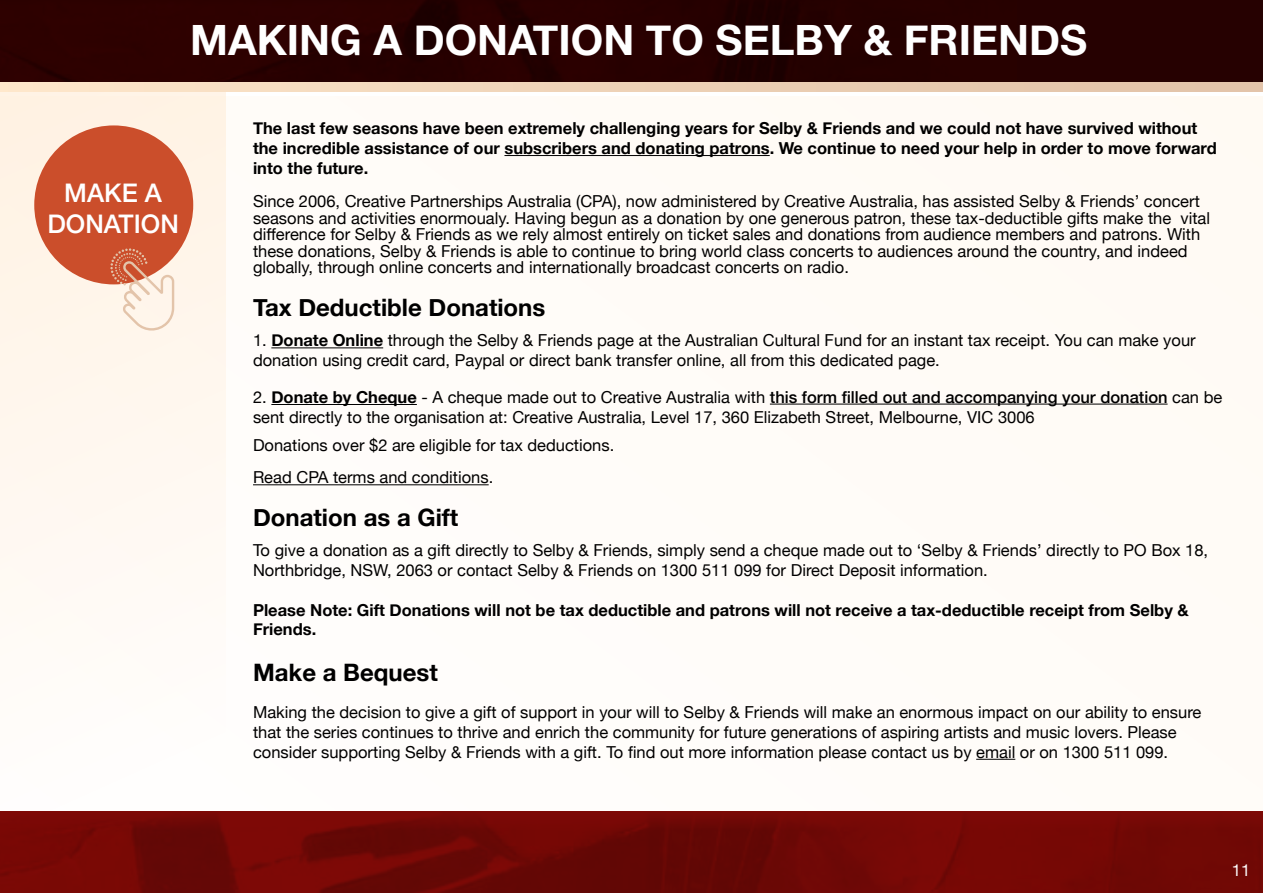
<style>
.page{position:relative;width:1263px;height:893px;background:#fff}
.page>*{position:absolute;margin:0;border:0;box-sizing:border-box;transform-origin:0 0}
.t1{font:700 41.85px "Helvetica Neue";color:#fff}
.t2{font:500 25.65px/30.8px "Helvetica Neue";color:#fff;text-align:center}
.t3{font:700 24px "Helvetica Neue";color:#000}
.t4{font:16.5px/19.8px "Helvetica Neue";color:#000}
.t5{font:700 16.5px/19.8px "Helvetica Neue";color:#000}
.t6{font:16.5px "Helvetica Neue";color:#fff}
.s1{font-weight:700}
.s2{font-weight:500}
</style>
<div class="page">
<div style="left:0;top:0;width:1263px;height:82px;background:#260101"></div>
<img style="left:2px;top:4px;width:793px;height:78px">
<div style="left:0;top:97px;width:1263px;height:796px;background:#fffcf8"></div>
<div style="left:0;top:91px;width:225px;height:720px;background:linear-gradient(to right,#fff8f0,#fff9f3)"></div>
<img style="left:0;top:811px;width:1263px;height:82px">
<hr style="left:504px;top:155px;width:266px;height:1px;background:#000">
<hr style="left:271px;top:347px;width:112px;height:1px;background:#000">
<hr style="left:271px;top:404px;width:146px;height:1px;background:#000">
<hr style="left:770px;top:404px;width:397px;height:1px;background:#000">
<hr style="left:253px;top:484px;width:236px;height:1px;background:#000">
<hr style="left:976px;top:759px;width:39px;height:1px;background:#000">
<div style="left:34px;top:125px;width:159px;height:159px;background:#cb4e2b;border-radius:50%"></div>
<svg style="left:110px;top:248px;width:64px;height:83px"></svg>
<svg style="left:0;top:82px;width:1263px;height:9px;background:#eed3b8"></svg>
<h1 class="t1" style="left:190px;top:7px;width:898px">MAKING A DONATION TO SELBY &amp; FRIENDS</h1>
<h2 class="t2" style="left:47px;top:175px;width:133px">MAKE A<br>DONATION</h2>
<p class="t5" style="left:253px;top:119px;width:965px">The last few seasons have been extremely challenging years for Selby &amp; Friends and we could not have survived without the incredible assistance of our subscribers and donating patrons. We continue to need your help in order to move forward into the future.</p>
<p class="t4" style="left:253px;top:194px;width:958px;line-height:16.5px">Since 2006, Creative Partnerships Australia (CPA), now administered by Creative Australia, has assisted Selby &amp; Friends’ concert seasons and activities enormoualy. Having begun as a donation by one generous patron, these tax-deductible gifts make the vital difference for Selby &amp; Friends as we rely almost entirely on ticket sales and donations from audience members and patrons. With these donations, Selby &amp; Friends is able to continue to bring world class concerts to audiences around the country, and indeed globally, through online concerts and internationally broadcast concerts on radio.</p>
<h3 class="t3" style="left:253px;top:288px;width:294px">Tax Deductible Donations</h3>
<p class="t4" style="left:253px;top:331px;width:944px">1. <span class="s1">Donate Online</span> through the Selby &amp; Friends page at the Australian Cultural Fund for an instant tax receipt. You can make your donation using credit card, Paypal or direct bank transfer online, all from this dedicated page.</p>
<p class="t4" style="left:253px;top:388px;width:971px">2. <span class="s1">Donate by Cheque</span> - A cheque made out to Creative Australia with <span class="s2">this form filled out and accompanying your donation</span> can be sent directly to the organisation at: Creative Australia, Level 17, 360 Elizabeth Street, Melbourne, VIC 3006</p>
<p class="t4" style="left:253px;top:430px;width:363px;line-height:32px">Donations over $2 are eligible for tax deductions.<br>Read CPA terms and conditions.</p>
<h3 class="t3" style="left:253px;top:498px;width:207px">Donation as a Gift</h3>
<p class="t4" style="left:253px;top:541px;width:957px">To give a donation as a gift directly to Selby &amp; Friends, simply send a cheque made out to ‘Selby &amp; Friends’ directly to PO Box 18,<br>Northbridge, NSW, 2063 or contact Selby &amp; Friends on 1300 511 099 for Direct Deposit information.</p>
<p class="t5" style="left:253px;top:600px;width:937px">Please Note: Gift Donations will not be tax deductible and patrons will not receive a tax-deductible receipt from Selby &amp;<br>Friends.</p>
<h3 class="t3" style="left:253px;top:654px;width:186px">Make a Bequest</h3>
<p class="t4" style="left:253px;top:703px;width:950px">Making the decision to give a gift of support in your will to Selby &amp; Friends will make an enormous impact on our ability to ensure that the series continues to thrive and enrich the community for future generations of aspiring artists and music lovers. Please consider supporting Selby &amp; Friends with a gift. To find out more information please contact us by email or on 1300 511 099.</p>
<p class="t6" style="left:1232px;top:858px;width:20px">11</p>
</div>
